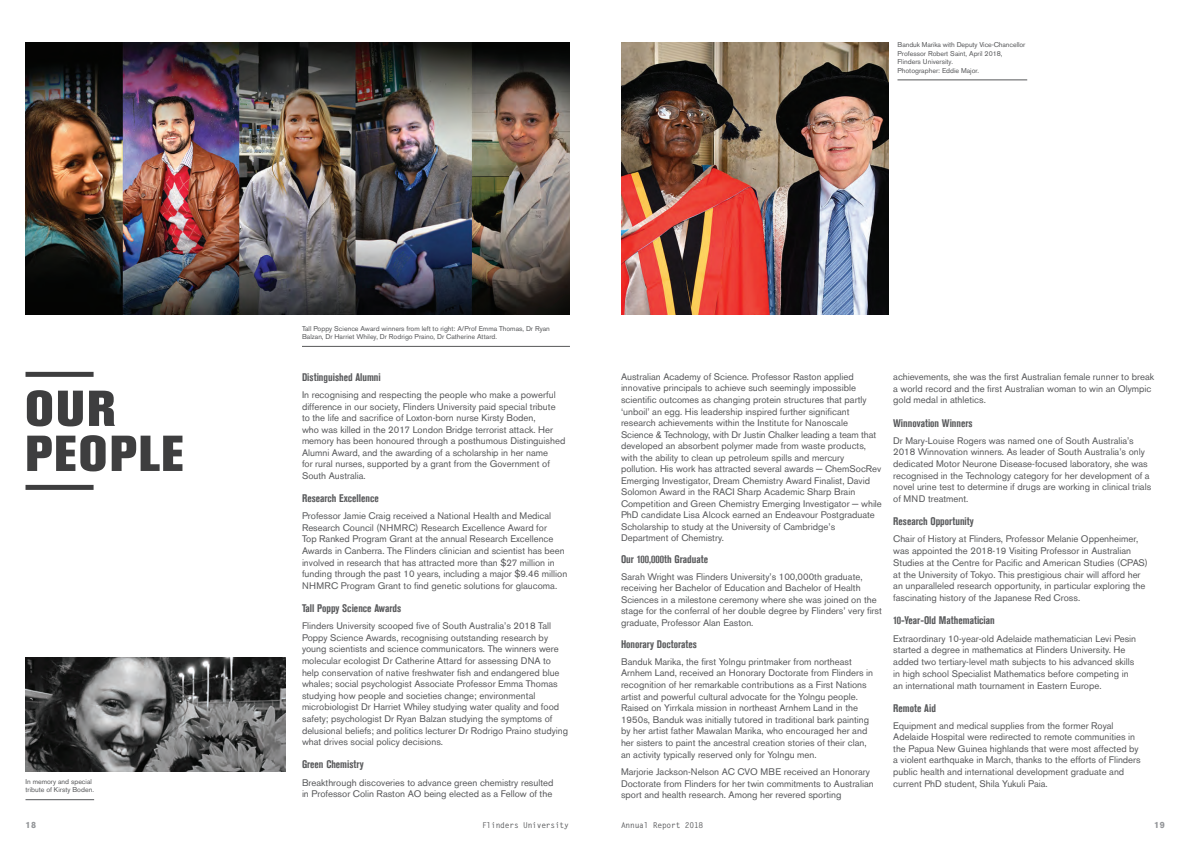
<style>
.page{position:relative;width:1191px;height:842px;background:#fff}
.page>*{position:absolute;margin:0;border:0;box-sizing:border-box;transform-origin:0 0}
.Heading1{font:800 50px/45px "Akzidenz Grotesk Std";letter-spacing:.055em;color:#3e3e3f}
.Subheading{font:700 condensed 11px "Akzidenz Grotesk BE";color:#57585a}
.Body_copy{font:9.5px/11.6px "Akzidenz Grotesk BE";color:#57585a}
.t1{font:700 9px "Akzidenz Grotesk BE";color:#939598}
.t2{font:700 8px "Letter Gothic Std";letter-spacing:-.03em;color:#57585a}
.Image_caption{font:7px/8.4px "Akzidenz Grotesk BE";color:#57585a}
</style>
<div class="page">
<img style="left:621px;top:43px;width:268px;height:272px">
<hr style="left:897px;top:80px;width:130px;height:1px;background:#57585a">
<div style="left:26px;top:485px;width:68px;height:5px;background:#3e3e3f"></div>
<div style="left:26px;top:372px;width:68px;height:5px;background:#3e3e3f"></div>
<img style="left:26px;top:43px;width:544px;height:272px">
<img style="left:26px;top:657px;width:259px;height:115px">
<hr style="left:302px;top:346px;width:268px;height:1px;background:#57585a">
<hr style="left:26px;top:799px;width:68px;height:1px;background:#57585a">
<p class="Heading1" style="left:26px;top:386px;width:159px">OUR<br>PEOPLE</p>
<p class="Image_caption" style="left:26px;top:777px;width:70px">In memory and special tribute of Kirsty Boden.</p>
<p class="Image_caption" style="left:897px;top:41px;width:129px">Banduk Marika with Deputy Vice-Chancellor<br>Professor Robert Saint, April 2018,<br>Flinders University.<br>Photographer: Eddie Major.</p>
<p class="Image_caption" style="left:302px;top:324px;width:249px">Tall Poppy Science Award winners from left to right: A/Prof Emma Thomas, Dr Ryan<br>Balzan, Dr Harriet Whiley, Dr Rodrigo Praino, Dr Catherine Attard.</p>
<p class="Subheading" style="left:302px;top:371px;width:80px">Distinguished Alumni</p>
<p class="Body_copy" style="left:302px;top:389px;width:265px">In recognising and respecting the people who make a powerful difference in our society, Flinders University paid special tribute to the life and sacrifice of Loxton-born nurse Kirsty Boden,<br>who was killed in the 2017 London Bridge terrorist attack. Her memory has been honoured through a posthumous Distinguished Alumni Award, and the awarding of a scholarship in her name<br>for rural nurses, supported by a grant from the Government of South Australia.</p>
<p class="Subheading" style="left:302px;top:492px;width:78px">Research Excellence</p>
<p class="Body_copy" style="left:302px;top:510px;width:267px">Professor Jamie Craig received a National Health and Medical Research Council (NHMRC) Research Excellence Award for<br>Top Ranked Program Grant at the annual Research Excellence Awards in Canberra. The Flinders clinician and scientist has been involved in research that has attracted more than $27 million in funding through the past 10 years, including a major $9.46 million NHMRC Program Grant to find genetic solutions for glaucoma.</p>
<p class="Subheading" style="left:302px;top:602px;width:101px">Tall Poppy Science Awards</p>
<p class="Body_copy" style="left:302px;top:620px;width:268px">Flinders University scooped five of South Australia’s 2018 Tall Poppy Science Awards, recognising outstanding research by young scientists and science communicators. The winners were molecular ecologist Dr Catherine Attard for assessing DNA to help conservation of native freshwater fish and endangered blue whales; social psychologist Associate Professor Emma Thomas studying how people and societies change; environmental microbiologist Dr Harriet Whiley studying water quality and food safety; psychologist Dr Ryan Balzan studying the symptoms of delusional beliefs; and politics lecturer Dr Rodrigo Praino studying what drives social policy decisions.</p>
<p class="Subheading" style="left:302px;top:758px;width:63px">Green Chemistry</p>
<p class="Body_copy" style="left:302px;top:776px;width:253px">Breakthrough discoveries to advance green chemistry resulted in Professor Colin Raston AO being elected as a Fellow of the</p>
<p class="Body_copy" style="left:621px;top:371px;width:262px">Australian Academy of Science. Professor Raston applied innovative principals to achieve such seemingly impossible scientific outcomes as changing protein structures that partly ‘unboil’ an egg. His leadership inspired further significant research achievements within the Institute for Nanoscale Science &amp; Technology, with Dr Justin Chalker leading a team that developed an absorbent polymer made from waste products, with the ability to clean up petroleum spills and mercury pollution. His work has attracted several awards − ChemSocRev Emerging Investigator, Dream Chemistry Award Finalist, David Solomon Award in the RACI Sharp Academic Sharp Brain Competition and Green Chemistry Emerging Investigator − while PhD candidate Lisa Alcock earned an Endeavour Postgraduate Scholarship to study at the University of Cambridge’s Department of Chemistry.</p>
<p class="Subheading" style="left:621px;top:553px;width:89px">Our 100,000th Graduate</p>
<p class="Body_copy" style="left:621px;top:571px;width:262px">Sarah Wright was Flinders University’s 100,000th graduate, receiving her Bachelor of Education and Bachelor of Health Sciences in a milestone ceremony where she was joined on the stage for the conferral of her double degree by Flinders’ very first graduate, Professor Alan Easton.</p>
<p class="Subheading" style="left:621px;top:637px;width:77px">Honorary Doctorates</p>
<p class="Body_copy" style="left:621px;top:656px;width:254px">Banduk Marika, the first Yolngu printmaker from northeast Arnhem Land, received an Honorary Doctorate from Flinders in recognition of her remarkable contributions as a First Nations artist and powerful cultural advocate for the Yolngu people.<br>Raised on Yirrkala mission in northeast Arnhem Land in the 1950s, Banduk was initially tutored in traditional bark painting by her artist father Mawalan Marika, who encouraged her and her sisters to paint the ancestral creation stories of their clan, an activity typically reserved only for Yolngu men.</p>
<p class="Body_copy" style="left:621px;top:766px;width:254px">Marjorie Jackson-Nelson AC CVO MBE received an Honorary<br>Doctorate from Flinders for her twin commitments to Australian sport and health research. Among her revered sporting</p>
<p class="Body_copy" style="left:893px;top:371px;width:262px">achievements, she was the first Australian female runner to break a world record and the first Australian woman to win an Olympic gold medal in athletics.</p>
<p class="Subheading" style="left:893px;top:416px;width:81px">Winnovation Winners</p>
<p class="Body_copy" style="left:893px;top:435px;width:259px">Dr Mary-Louise Rogers was named one of South Australia’s 2018 Winnovation winners. As leader of South Australia’s only dedicated Motor Neurone Disease-focused laboratory, she was recognised in the Technology category for her development of a novel urine test to determine if drugs are working in clinical trials of MND treatment.</p>
<p class="Subheading" style="left:893px;top:515px;width:82px">Research Opportunity</p>
<p class="Body_copy" style="left:893px;top:533px;width:256px">Chair of History at Flinders, Professor Melanie Oppenheimer, was appointed the 2018-19 Visiting Professor in Australian Studies at the Centre for Pacific and American Studies (CPAS) at the University of Tokyo. This prestigious chair will afford her an unparalleled research opportunity, in particular exploring the fascinating history of the Japanese Red Cross.</p>
<p class="Subheading" style="left:893px;top:614px;width:103px">10-Year-Old Mathematician</p>
<p class="Body_copy" style="left:893px;top:632px;width:244px">Extraordinary 10-year-old Adelaide mathematician Levi Pesin started a degree in mathematics at Flinders University. He added two tertiary-level math subjects to his advanced skills in high school Specialist Mathematics before competing in an international math tournament in Eastern Europe.</p>
<p class="Subheading" style="left:893px;top:702px;width:44px">Remote Aid</p>
<p class="Body_copy" style="left:893px;top:720px;width:249px">Equipment and medical supplies from the former Royal Adelaide Hospital were redirected to remote communities in the Papua New Guinea highlands that were most affected by a violent earthquake in March, thanks to the efforts of Flinders public health and international development graduate and current PhD student, Shila Yukuli Paia.</p>
<p class="t1" style="left:26px;top:819px;width:12px">18</p>
<p class="t2" style="left:482px;top:820px;width:88px">Flinders University</p>
<p class="t2" style="left:621px;top:820px;width:84px">Annual Report 2018</p>
<p class="t1" style="left:1154px;top:819px;width:12px">19</p>
</div>
